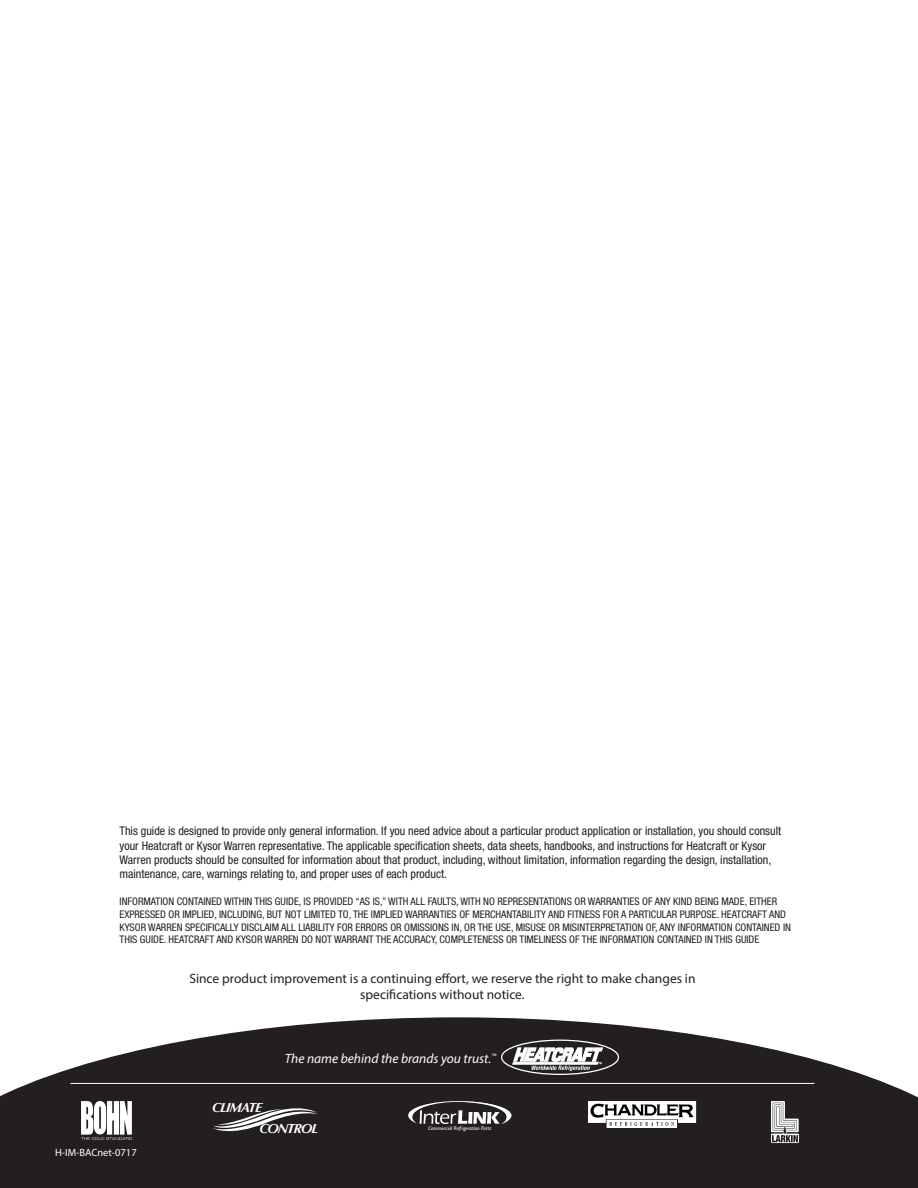
<style>
.page{position:relative;width:918px;height:1188px;background:#fff}
.page>*{position:absolute;margin:0;border:0;box-sizing:border-box;transform-origin:0 0}
.t1{font:13.5px/16.2px "Myriad Pro";color:#231f20;text-align:center}
.t2{font:italic 13.5px "Myriad Pro";color:#fff}
.t3{font:italic 700 13.2px/21.1px "Optima";letter-spacing:-.06em;color:#fff}
.t4{font:condensed 12px/14.4px "Helvetica Neue";color:#231f20}
.t5{font:condensed 10.5px/12.6px "Helvetica Neue";color:#231f20}
.t6{font:10.5px "Myriad Pro";color:#fff}
.t7{font:italic 5.4px "Gill Sans";color:#fff}
</style>
<div class="page">
<svg style="left:0;top:1017px;width:918px;height:171px;fill:#231f20"></svg>
<hr style="left:70px;top:1083px;width:744px;height:1px;background:#fff">
<svg style="left:81px;top:1101px;width:51px;height:39px"></svg>
<svg style="left:213px;top:1102px;width:105px;height:35px;background:#464344"></svg>
<svg style="left:588px;top:1101px;width:108px;height:25px"></svg>
<svg style="left:408px;top:1101px;width:103px;height:23px"></svg>
<svg style="left:771px;top:1101px;width:28px;height:42px"></svg>
<svg style="left:503px;top:1041px;width:117px;height:35px"></svg>
<svg style="left:502px;top:1040px;width:116px;height:34px"></svg>
<div style="left:501px;top:1040px;width:118px;height:35px;border:1px solid #fff;border-radius:50%"></div>
<svg style="left:513px;top:1048px;width:90px;height:23px"></svg>
<p class="t4" style="left:120px;top:824px;width:663px">This guide is designed to provide only general information. If you need advice about a particular product application or installation, you should consult your Heatcraft or Kysor Warren representative. The applicable specification sheets, data sheets, handbooks, and instructions for Heatcraft or Kysor Warren products should be consulted for information about that product, including, without limitation, information regarding the design, installation, maintenance, care, warnings relating to, and proper uses of each product.</p>
<p class="t5" style="left:120px;top:895px;width:673px">INFORMATION CONTAINED WITHIN THIS GUIDE, IS PROVIDED “AS IS,” WITH ALL FAULTS, WITH NO REPRESENTATIONS OR WARRANTIES OF ANY KIND BEING MADE, EITHER EXPRESSED OR IMPLIED, INCLUDING, BUT NOT LIMITED TO, THE IMPLIED WARRANTIES OF MERCHANTABILITY AND FITNESS FOR A PARTICULAR PURPOSE. HEATCRAFT AND KYSOR WARREN SPECIFICALLY DISCLAIM ALL LIABILITY FOR ERRORS OR OMISSIONS IN, OR THE USE, MISUSE OR MISINTERPRETATION OF, ANY INFORMATION CONTAINED IN THIS GUIDE. HEATCRAFT AND KYSOR WARREN DO NOT WARRANT THE ACCURACY, COMPLETENESS OR TIMELINESS OF THE INFORMATION CONTAINED IN THIS GUIDE</p>
<p class="t1" style="left:189px;top:970px;width:508px">Since product improvement is a continuing effort, we reserve the right to make changes in specifications without notice.</p>
<p class="t2" style="left:285px;top:1050px;width:213px">The name behind the brands you trust.<sup>™</sup></p>
<p class="t6" style="left:55px;top:1146px;width:83px">H-IM-BACnet-0717</p>
<p class="t3" style="left:259px;top:1097px;width:61px;text-indent:-48px">CLIMATE<br>CONTROL</p>
<p class="t7" style="left:428px;top:1125px;width:65px">Commercial Refrigeration Parts</p>
</div>
